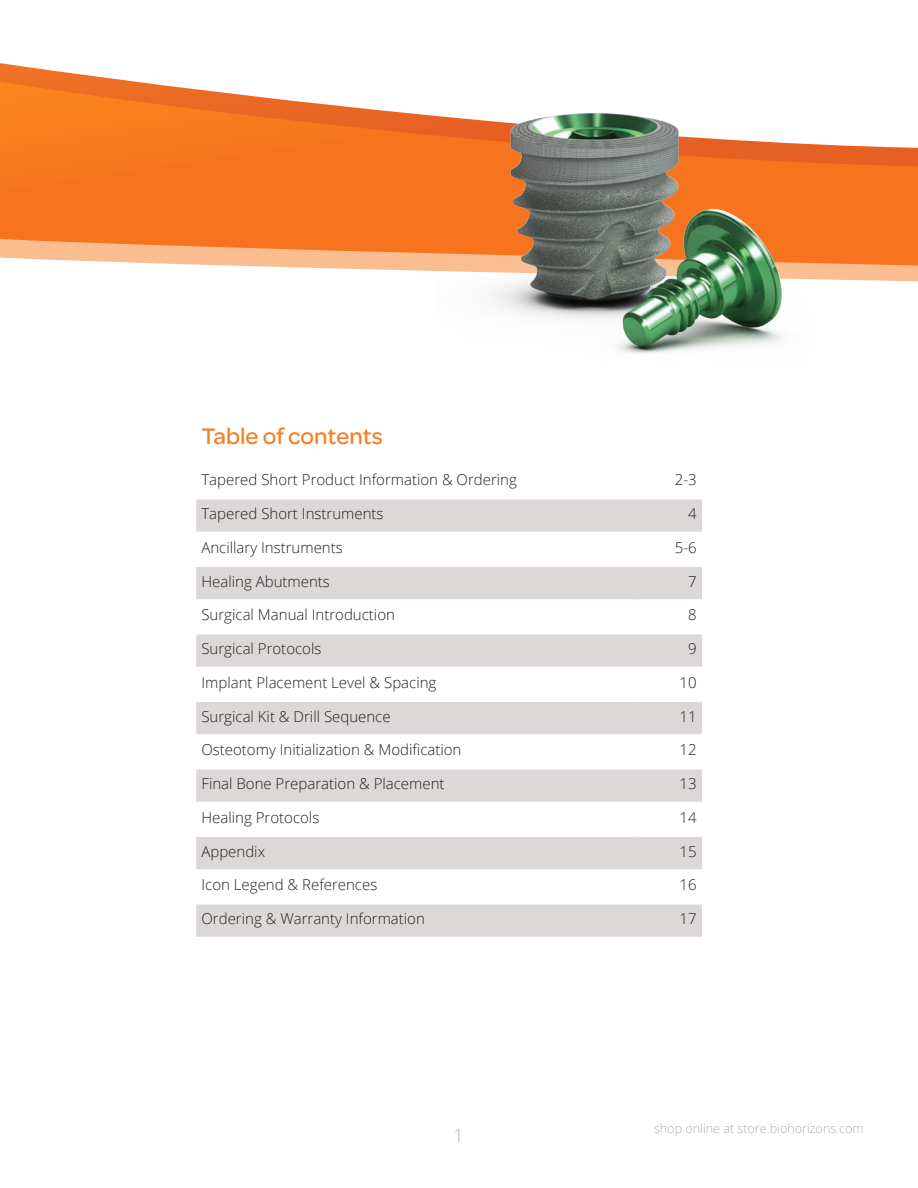
<style>
.page{position:relative;width:918px;height:1188px;background:#fff}
.page>*{position:absolute;margin:0;border:0;box-sizing:border-box;transform-origin:0 0}
.t1{font:500 24px "Omnes";color:#f48026}
.t2{font:300 18px "Open Sans";color:#aeafb3}
.t3{font:300 15px "Open Sans";color:#231f20}
.t4{font:300 12.6px "Open Sans";color:#aeafb3}
</style>
<div class="page">
<svg style="left:0;top:63px;width:918px;height:219px;fill:#f97a1e"></svg>
<svg style="left:196px;top:499px;width:506px;height:438px;fill:#dcd8d7"></svg>
<hr style="left:195px;top:532px;width:440px;height:1px;background:#fff">
<hr style="left:635px;top:532px;width:69px;height:1px;background:#fff">
<hr style="left:195px;top:565px;width:440px;height:2px;background:#fff">
<hr style="left:635px;top:565px;width:69px;height:2px;background:#fff">
<hr style="left:195px;top:599px;width:440px;height:2px;background:#fff">
<hr style="left:635px;top:599px;width:69px;height:2px;background:#fff">
<hr style="left:195px;top:633px;width:440px;height:1px;background:#fff">
<hr style="left:635px;top:633px;width:69px;height:1px;background:#fff">
<hr style="left:195px;top:667px;width:440px;height:1px;background:#fff">
<hr style="left:635px;top:667px;width:69px;height:1px;background:#fff">
<hr style="left:195px;top:700px;width:440px;height:2px;background:#fff">
<hr style="left:635px;top:700px;width:69px;height:2px;background:#fff">
<hr style="left:195px;top:734px;width:440px;height:2px;background:#fff">
<hr style="left:635px;top:734px;width:69px;height:2px;background:#fff">
<hr style="left:195px;top:768px;width:440px;height:1px;background:#fff">
<hr style="left:635px;top:768px;width:69px;height:1px;background:#fff">
<hr style="left:195px;top:802px;width:440px;height:1px;background:#fff">
<hr style="left:635px;top:802px;width:69px;height:1px;background:#fff">
<hr style="left:195px;top:835px;width:440px;height:2px;background:#fff">
<hr style="left:635px;top:835px;width:69px;height:2px;background:#fff">
<hr style="left:195px;top:869px;width:440px;height:2px;background:#fff">
<hr style="left:635px;top:869px;width:69px;height:2px;background:#fff">
<hr style="left:195px;top:903px;width:440px;height:1px;background:#fff">
<hr style="left:635px;top:903px;width:69px;height:1px;background:#fff">
<img style="left:438px;top:108px;width:378px;height:246px">
<p class="t1" style="left:201px;top:420px;width:183px">Table of contents</p>
<p class="t3" style="left:201px;top:470px;width:317px">Tapered Short Product Information &amp; Ordering</p>
<p class="t3" style="left:675px;top:470px;width:23px">2-3</p>
<p class="t3" style="left:201px;top:503px;width:184px">Tapered Short Instruments</p>
<p class="t3" style="left:688px;top:503px;width:10px">4</p>
<p class="t3" style="left:201px;top:537px;width:143px">Ancillary Instruments</p>
<p class="t3" style="left:675px;top:537px;width:23px">5-6</p>
<p class="t3" style="left:201px;top:571px;width:130px">Healing Abutments</p>
<p class="t3" style="left:688px;top:571px;width:10px">7</p>
<p class="t3" style="left:201px;top:605px;width:195px">Surgical Manual Introduction</p>
<p class="t3" style="left:688px;top:605px;width:10px">8</p>
<p class="t3" style="left:201px;top:638px;width:121px">Surgical Protocols</p>
<p class="t3" style="left:688px;top:638px;width:10px">9</p>
<p class="t3" style="left:201px;top:672px;width:236px">Implant Placement Level &amp; Spacing</p>
<p class="t3" style="left:680px;top:672px;width:19px">10</p>
<p class="t3" style="left:201px;top:706px;width:191px">Surgical Kit &amp; Drill Sequence</p>
<p class="t3" style="left:680px;top:706px;width:19px">11</p>
<p class="t3" style="left:201px;top:740px;width:261px">Osteotomy Initialization &amp; Modification</p>
<p class="t3" style="left:680px;top:740px;width:19px">12</p>
<p class="t3" style="left:201px;top:773px;width:245px">Final Bone Preparation &amp; Placement</p>
<p class="t3" style="left:680px;top:773px;width:19px">13</p>
<p class="t3" style="left:201px;top:807px;width:119px">Healing Protocols</p>
<p class="t3" style="left:680px;top:807px;width:19px">14</p>
<p class="t3" style="left:201px;top:841px;width:65px">Appendix</p>
<p class="t3" style="left:680px;top:841px;width:19px">15</p>
<p class="t3" style="left:201px;top:875px;width:177px">Icon Legend &amp; References</p>
<p class="t3" style="left:680px;top:875px;width:19px">16</p>
<p class="t3" style="left:201px;top:908px;width:225px">Ordering &amp; Warranty Information</p>
<p class="t3" style="left:680px;top:908px;width:19px">17</p>
<p class="t2" style="left:453px;top:1123px;width:12px">1</p>
<p class="t4" style="left:654px;top:1120px;width:211px">shop online at store.biohorizons.com</p>
</div>
